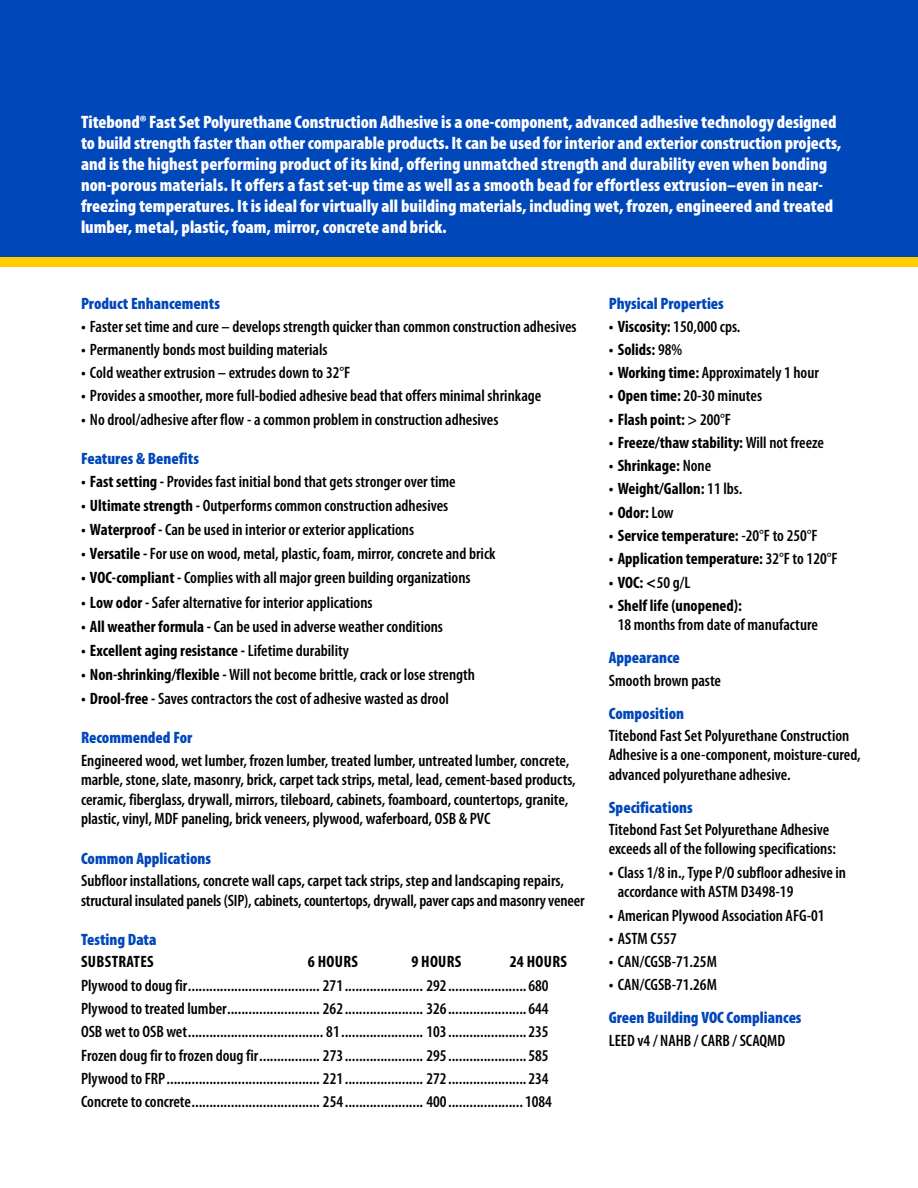
<style>
.page{position:relative;width:918px;height:1188px;background:#fff}
.page>*{position:absolute;margin:0;border:0;box-sizing:border-box;transform-origin:0 0}
.t1{font:900 condensed 18px/21px "Myriad Pro";color:#fff}
.t2{font:600 condensed 16.5px/19.5px "Myriad Pro";color:#000}
.t3{font:700 condensed 16.5px "Myriad Pro";color:#000}
.t4{font:900 condensed 16.5px/33px "Myriad Pro";color:#0047ba}
.t5{font:700 condensed 16.5px "Myriad Pro";letter-spacing:.02em;color:#000}
.s1{font-weight:700}
.s2{font-weight:600}
.s3{font-weight:700;color:#000}
.s4{font-weight:600;color:#000}
</style>
<div class="page">
<div style="left:0;top:10px;width:918px;height:257px;background:#ffcd00"></div>
<div style="left:0;top:0;width:918px;height:256px;background:#0047ba"></div>
<p class="t1" style="left:81px;top:112px;width:762px">Titebond® Fast Set Polyurethane Construction Adhesive is a one-component, advanced adhesive technology designed to build strength faster than other comparable products. It can be used for interior and exterior construction projects, and is the highest performing product of its kind, offering unmatched strength and durability even when bonding non-porous materials. It offers a fast set-up time as well as a smooth bead for effortless extrusion–even in near&shy;freezing temperatures. It is ideal for virtually all building materials, including wet, frozen, engineered and treated lumber, metal, plastic, foam, mirror, concrete and brick.</p>
<p class="t4" style="left:81px;top:288px;width:140px">Product Enhancements</p>
<p class="t2" style="left:81px;top:317px;width:497px"><span class="s1">•</span> Faster set time and cure – develops strength quicker than common construction adhesives</p>
<p class="t2" style="left:81px;top:340px;width:248px"><span class="s1">•</span> Permanently bonds most building materials</p>
<p class="t2" style="left:81px;top:363px;width:271px"><span class="s1">•</span> Cold weather extrusion – extrudes down to 32°F</p>
<p class="t2" style="left:81px;top:386px;width:462px"><span class="s1">•</span> Provides a smoother, more full-bodied adhesive bead that offers minimal shrinkage</p>
<p class="t2" style="left:81px;top:410px;width:419px"><span class="s1">•</span> No drool/adhesive after flow - a common problem in construction adhesives</p>
<p class="t4" style="left:81px;top:443px;width:119px">Features &amp; Benefits</p>
<p class="t2" style="left:81px;top:472px;width:376px"><span class="s1">• Fast setting -</span> Provides fast initial bond that gets stronger over time</p>
<p class="t2" style="left:81px;top:496px;width:369px"><span class="s1">• Ultimate strength -</span> Outperforms common construction adhesives</p>
<p class="t2" style="left:81px;top:521px;width:335px"><span class="s1">• Waterproof -</span> Can be used in interior or exterior applications</p>
<p class="t2" style="left:81px;top:545px;width:416px"><span class="s1">• Versatile -</span> For use on wood, metal, plastic, foam, mirror, concrete and brick</p>
<p class="t2" style="left:81px;top:569px;width:391px"><span class="s1">• VOC-compliant -</span> Complies with all major green building organizations</p>
<p class="t2" style="left:81px;top:593px;width:293px"><span class="s1">• Low odor -</span> Safer alternative for interior applications</p>
<p class="t2" style="left:81px;top:617px;width:364px"><span class="s1">• All weather formula -</span> Can be used in adverse weather conditions</p>
<p class="t3" style="left:81px;top:640px;width:270px">• Excellent aging resistance - <span class="s2">Lifetime durability</span></p>
<p class="t2" style="left:81px;top:665px;width:396px"><span class="s1">• Non-shrinking/flexible -</span> Will not become brittle, crack or lose strength</p>
<p class="t2" style="left:81px;top:689px;width:369px"><span class="s1">• Drool-free -</span> Saves contractors the cost of adhesive wasted as drool</p>
<p class="t4" style="left:81px;top:722px;width:113px">Recommended For</p>
<p class="t2" style="left:81px;top:751px;width:496px">Engineered wood, wet lumber, frozen lumber, treated lumber, untreated lumber, concrete, marble, stone, slate, masonry, brick, carpet tack strips, metal, lead, cement-based products, ceramic, fiberglass, drywall, mirrors, tileboard, cabinets, foamboard, countertops, granite, plastic, vinyl, MDF paneling, brick veneers, plywood, waferboard, OSB &amp; PVC</p>
<p class="t4" style="left:81px;top:842px;width:132px">Common Applications</p>
<p class="t2" style="left:81px;top:871px;width:505px">Subfloor installations, concrete wall caps, carpet tack strips, step and landscaping repairs, structural insulated panels (SIP), cabinets, countertops, drywall, paver caps and masonry veneer</p>
<p class="t4" style="left:81px;top:923px;width:77px">Testing Data</p>
<p class="t5" style="left:81px;top:952px;width:74px">SUBSTRATES</p>
<p class="t3" style="left:308px;top:952px;width:52px">6 HOURS</p>
<p class="t3" style="left:411px;top:952px;width:52px">9 HOURS</p>
<p class="t3" style="left:510px;top:952px;width:59px">24 HOURS</p>
<p class="t2" style="left:81px;top:974px;width:473px;line-height:23.2px">Plywood to doug fir..................................... 271...................... 292...................... 680<br>Plywood to treated lumber.......................... 262...................... 326...................... 644<br>OSB wet to OSB wet...................................... 81....................... 103...................... 235<br>Frozen doug fir to frozen doug fir................. 273...................... 295...................... 585<br>Plywood to FRP........................................... 221...................... 272...................... 234<br>Concrete to concrete.................................... 254...................... 400..................... 1084</p>
<p class="t4" style="left:609px;top:288px;width:117px">Physical Properties</p>
<p class="t3" style="left:609px;top:316px;width:133px">• Viscosity: <span class="s2">150,000 cps.</span></p>
<p class="t3" style="left:609px;top:339px;width:75px">• Solids: <span class="s2">98%</span></p>
<p class="t2" style="left:609px;top:363px;width:212px"><span class="s1">• Working time:</span> Approximately 1 hour</p>
<p class="t2" style="left:609px;top:386px;width:155px"><span class="s1">• Open time:</span> 20-30 minutes</p>
<p class="t3" style="left:609px;top:409px;width:124px">• Flash point: <span class="s2">&gt; 200°F</span></p>
<p class="t3" style="left:609px;top:432px;width:217px">• Freeze/thaw stability: <span class="s2">Will not freeze</span></p>
<p class="t3" style="left:609px;top:455px;width:104px">• Shrinkage: <span class="s2">None</span></p>
<p class="t3" style="left:609px;top:479px;width:135px">• Weight/Gallon: <span class="s2">11 lbs.</span></p>
<p class="t3" style="left:609px;top:502px;width:67px">• Odor: <span class="s2">Low</span></p>
<p class="t3" style="left:609px;top:525px;width:210px">• Service temperature: <span class="s2">-20°F to 250°F</span></p>
<p class="t3" style="left:609px;top:549px;width:230px">• Application temperature: <span class="s2">32°F to 120°F</span></p>
<p class="t3" style="left:609px;top:572px;width:83px">• VOC: &lt; <span class="s2">50 g/L</span></p>
<p class="t3" style="left:609px;top:595px;width:135px">• Shelf life (unopened):</p>
<p class="t2" style="left:618px;top:615px;width:202px">18 months from date of manufacture</p>
<p class="t4" style="left:609px;top:642px;width:73px">Appearance</p>
<p class="t2" style="left:609px;top:671px;width:114px">Smooth brown paste</p>
<p class="t4" style="left:609px;top:697px;width:77px">Composition</p>
<p class="t2" style="left:609px;top:726px;width:254px">Titebond Fast Set Polyurethane Construction<br>Adhesive is a one-component, moisture-cured, advanced polyurethane adhesive.</p>
<p class="t4" style="left:609px;top:791px;width:85px">Specifications</p>
<p class="t2" style="left:609px;top:820px;width:229px">Titebond Fast Set Polyurethane Adhesive exceeds all of the following specifications:</p>
<p class="t2" style="left:618px;top:863px;width:230px;text-indent:-9px"><span class="s1">•</span> Class 1/8 in., Type P/O subfloor adhesive in accordance with ASTM D3498-19</p>
<p class="t2" style="left:609px;top:906px;width:217px"><span class="s1">•</span> American Plywood Association AFG-01</p>
<p class="t2" style="left:609px;top:929px;width:70px"><span class="s1">•</span> ASTM C557</p>
<p class="t2" style="left:609px;top:952px;width:110px"><span class="s1">•</span> CAN/CGSB-71.25M</p>
<p class="t4" style="left:609px;top:969px;width:194px"><span class="s3">•</span> <span class="s4">CAN/CGSB-71.26M<br></span>Green Building VOC Compliances</p>
<p class="t2" style="left:609px;top:1031px;width:178px">LEED v4 / NAHB / CARB / SCAQMD</p>
</div>
